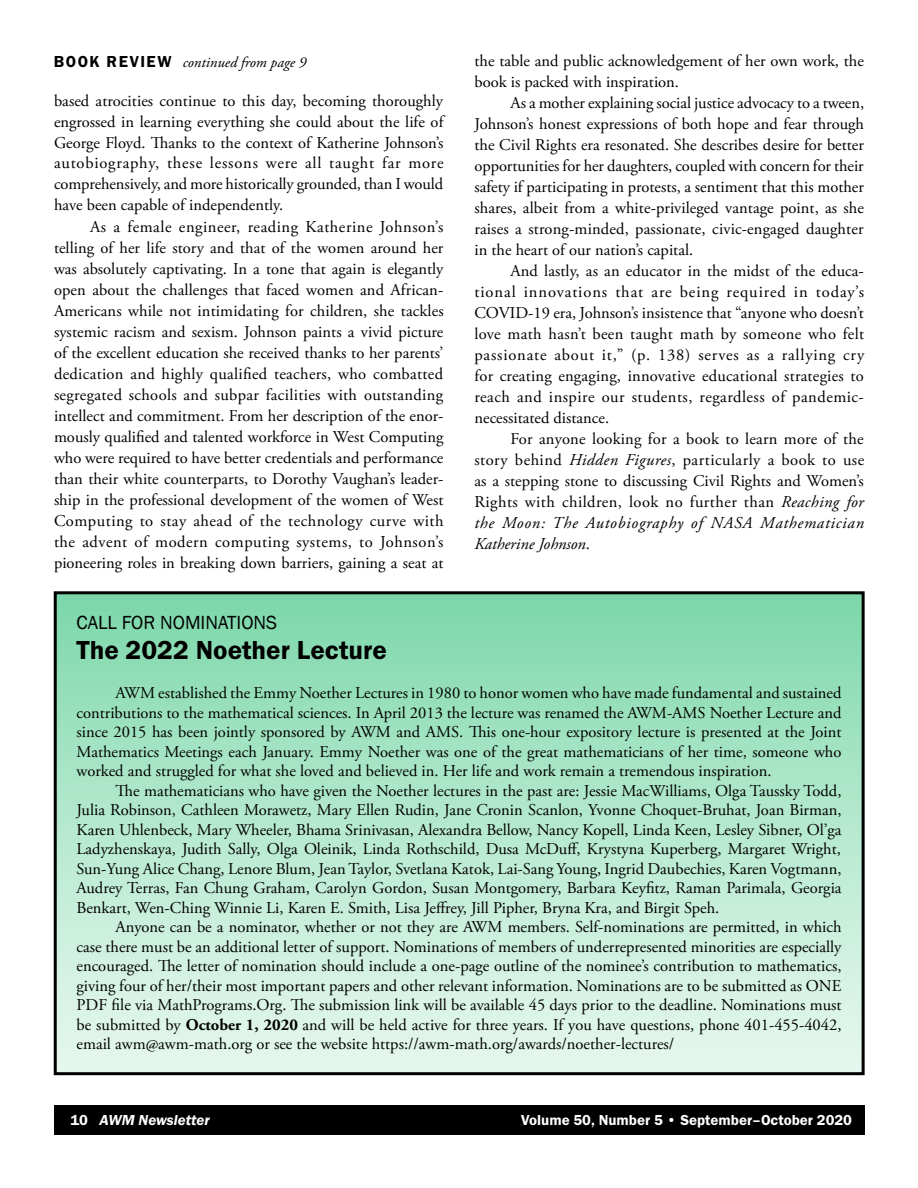
<style>
.page{position:relative;width:918px;height:1188px;background:#fff}
.page>*{position:absolute;margin:0;border:0;box-sizing:border-box;transform-origin:0 0}
.t1{font:600 27px "Franklin Gothic FS";color:#000}
.t2{font:19.5px "Franklin Gothic";color:#000}
.t3{font:16.5px/21px "Adobe Garamond Pro";color:#000;text-align:justify}
.t4{font:600 15px "Franklin Gothic FS";color:#fff}
.t5{font:italic 15px "Adobe Garamond Pro";color:#000}
.t6{font:italic 600 15px "Franklin Gothic FS";color:#fff}
.s1{font-family:"Franklin Gothic FS";font-weight:600;font-style:normal;font-size:16.5px}
.s2{font-style:italic}
.s3{font-weight:700}
.s4{font-style:normal}
</style>
<div class="page">
<div style="left:55px;top:1105px;width:810px;height:30px;background:#000"></div>
<div style="left:55px;top:593px;width:808px;height:481px;background:linear-gradient(to bottom,#7fd8ac,#ebf9f2)"></div>
<div style="left:54px;top:591px;width:811px;height:484px;border:3px solid #000"></div>
<p class="t5" style="left:54px;top:54px;width:254px"><span class="s1">BOOK REVIEW</span> continued from page 9</p>
<p class="t3" style="left:474px;top:51px;width:391px">the table and public acknowledgement of her own work, the book is packed with inspiration.</p>
<p class="t3" style="left:474px;top:93px;width:391px;text-indent:36px">As a mother explaining social justice advocacy to a tween, Johnson’s honest expressions of both hope and fear through the Civil Rights era resonated. She describes desire for better opportunities for her daughters, coupled with concern for their safety if participating in protests, a sentiment that this mother shares, albeit from a white-privileged vantage point, as she raises a strong-minded, passionate, civic-engaged daughter in the heart of our nation’s capital.</p>
<p class="t3" style="left:474px;top:261px;width:391px;text-indent:36px">And lastly, as an educator in the midst of the educa&shy;tional innovations that are being required in today’s COVID-19 era, Johnson’s insistence that “anyone who doesn’t love math hasn’t been taught math by someone who felt passionate about it,” (p. 138) serves as a rallying cry for creating engaging, innovative educational strategies to reach and inspire our students, regardless of pandemic&shy;necessitated distance.</p>
<p class="t3" style="left:474px;top:429px;width:391px;text-indent:36px">For anyone looking for a book to learn more of the story behind <span class="s2">Hidden Figures</span>, particularly a book to use as a stepping stone to discussing Civil Rights and Women’s Rights with children, look no further than <span class="s2">Reaching for the Moon: The Autobiography of NASA Mathematician Katherine Johnson</span>.</p>
<p class="t3" style="left:54px;top:91px;width:391px">based atrocities continue to this day, becoming thoroughly engrossed in learning everything she could about the life of George Floyd. Thanks to the context of Katherine Johnson’s</p>
<p class="t3" style="left:54px;top:153px;width:391px">autobiography, these lessons were all taught far more comprehensively, and more historically grounded, than I would have been capable of independently.</p>
<p class="t3" style="left:54px;top:217px;width:391px;text-indent:36px">As a female engineer, reading Katherine Johnson’s telling of her life story and that of the women around her was absolutely captivating. In a tone that again is elegantly open about the challenges that faced women and African-Americans while not intimidating for children, she tackles systemic racism and sexism. Johnson paints a vivid picture of the excellent education she received thanks to her parents’ dedication and highly qualified teachers, who combatted segregated schools and subpar facilities with outstanding intellect and commitment. From her description of the enor&shy;mously qualified and talented workforce in West Computing who were required to have better credentials and performance than their white counterparts, to Dorothy Vaughan’s leader&shy;ship in the professional development of the women of West Computing to stay ahead of the technology curve with the advent of modern computing systems, to Johnson’s pioneering roles in breaking down barriers, gaining a seat at</p>
<p class="t2" style="left:77px;top:610px;width:202px">CALL FOR NOMINATIONS</p>
<h1 class="t1" style="left:77px;top:635px;width:312px">The 2022 Noether Lecture</h1>
<p class="t3" style="left:77px;top:684px;width:767px;line-height:19.5px;text-indent:39px">AWM established the Emmy Noether Lectures in 1980 to honor women who have made fundamental and sustained contributions to the mathematical sciences. In April 2013 the lecture was renamed the AWM-AMS Noether Lecture and since 2015 has been jointly sponsored by AWM and AMS. This one-hour expository lecture is presented at the Joint Mathematics Meetings each January. Emmy Noether was one of the great mathematicians of her time, someone who worked and struggled for what she loved and believed in. Her life and work remain a tremendous inspiration.</p>
<p class="t3" style="left:77px;top:782px;width:767px;line-height:19.5px;text-indent:39px">The mathematicians who have given the Noether lectures in the past are: Jessie MacWilliams, Olga Taussky Todd, Julia Robinson, Cathleen Morawetz, Mary Ellen Rudin, Jane Cronin Scanlon, Yvonne Choquet-Bruhat, Joan Birman, Karen Uhlenbeck, Mary Wheeler, Bhama Srinivasan, Alexandra Bellow, Nancy Kopell, Linda Keen, Lesley Sibner, Ol’ga Ladyzhenskaya, Judith Sally, Olga Oleinik, Linda Rothschild, Dusa McDuff, Krystyna Kuperberg, Margaret Wright, Sun-Yung Alice Chang, Lenore Blum, Jean Taylor, Svetlana Katok, Lai-Sang Young, Ingrid Daubechies, Karen Vogtmann, Audrey Terras, Fan Chung Graham, Carolyn Gordon, Susan Montgomery, Barbara Keyfitz, Raman Parimala, Georgia Benkart, Wen-Ching Winnie Li, Karen E. Smith, Lisa Jeffrey, Jill Pipher, Bryna Kra, and Birgit Speh.</p>
<p class="t3" style="left:77px;top:918px;width:767px;line-height:19.5px;text-indent:39px">Anyone can be a nominator, whether or not they are AWM members. Self-nominations are permitted, in which case there must be an additional letter of support. Nominations of members of underrepresented minorities are especially encouraged. The letter of nomination should include a one-page outline of the nominee’s contribution to mathematics, giving four of her/their most important papers and other relevant information. Nominations are to be submitted as ONE PDF file via MathPrograms.Org. The submission link will be available 45 days prior to the deadline. Nominations must be submitted by <span class="s3">October 1, 2020</span> and will be held active for three years. If you have questions, phone 401-455-4042, email awm@awm-math.org or see the website https://awm-math.org/awards/noether-lectures/</p>
<p class="t6" style="left:71px;top:1111px;width:141px"><span class="s4">10</span> AWM Newsletter</p>
<p class="t4" style="left:521px;top:1111px;width:332px">Volume 50, Number 5 • September–October 2020</p>
</div>
